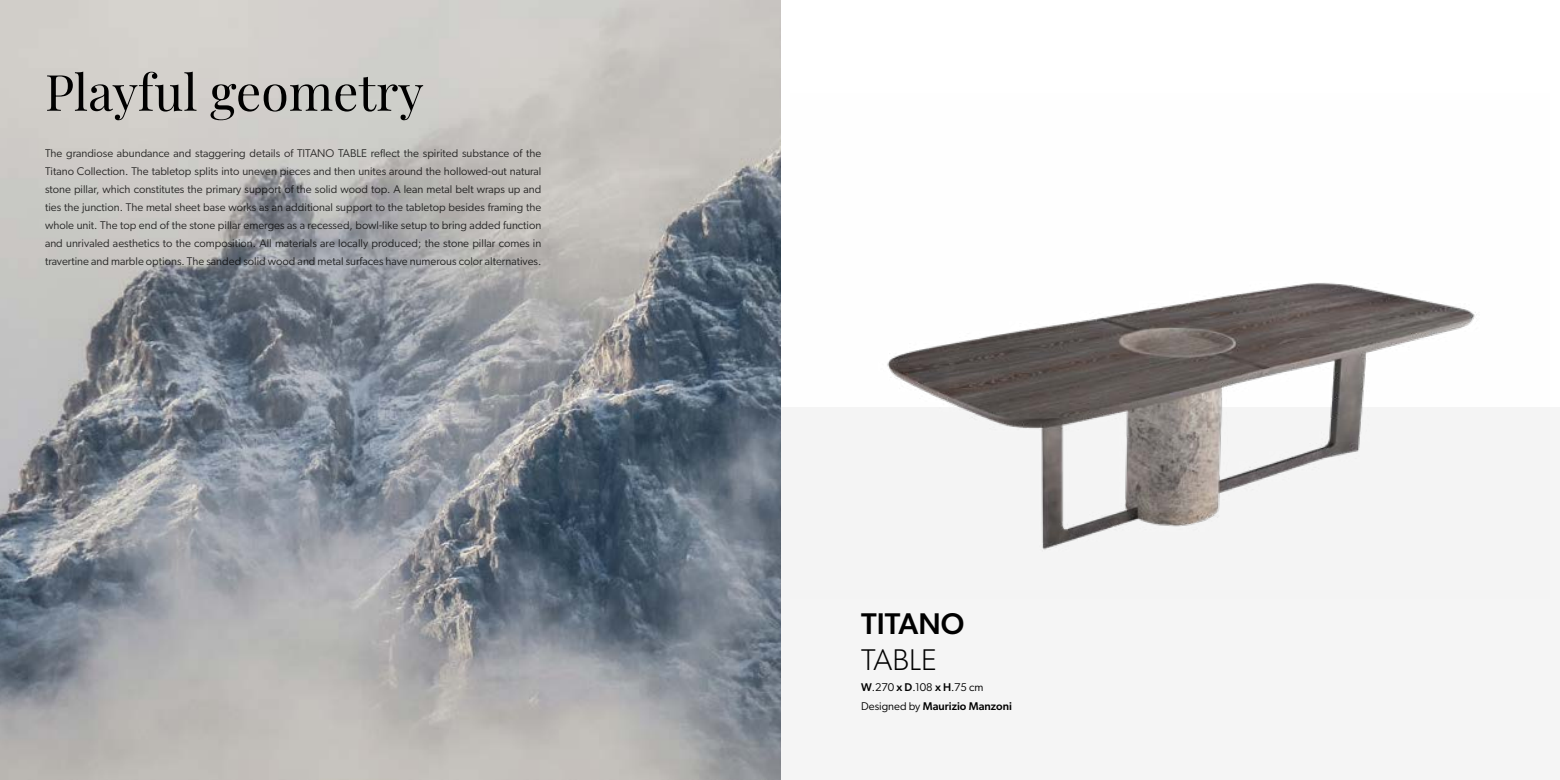
<style>
.page{position:relative;width:1560px;height:780px;background:#fff}
.page>*{position:absolute;margin:0;border:0;box-sizing:border-box;transform-origin:0 0}
.t1{font:50px "Playfair Display";color:#000}
.t2{font:500 30px "Gibson";color:#000}
.t3{font:300 30px "Gibson";color:#000}
.t4{font:11.25px/18px "Gibson";color:#000;text-align:justify}
.t5{font:500 11.25px "Gibson";color:#000}
.s1{font-weight:500}
.s2{font-weight:400}
</style>
<div class="page">
<div style="left:780px;top:407px;width:779px;height:373px;background:#f5f5f5"></div>
<img style="left:887px;top:282px;width:590px;height:268px">
<img style="left:0;top:0;width:780px;height:780px">
<h1 class="t1" style="left:45px;top:53px;width:380px">Playful geometry</h1>
<p class="t4" style="left:45px;top:144px;width:498px">The grandiose abundance and staggering details of TITANO TABLE reflect the spirited substance of the Titano Collection. The tabletop splits into uneven pieces and then unites around the hollowed-out natural stone pillar, which constitutes the primary support of the solid wood top. A lean metal belt wraps up and ties the junction. The metal sheet base works as an additional support to the tabletop besides framing the whole unit. The top end of the stone pillar emerges as a recessed, bowl-like setup to bring added function and unrivaled aesthetics to the composition. All materials are locally produced; the stone pillar comes in travertine and marble options. The sanded solid wood and metal surfaces have numerous color alternatives.</p>
<h2 class="t2" style="left:861px;top:605px;width:105px">TITANO</h2>
<h2 class="t3" style="left:861px;top:641px;width:77px">TABLE</h2>
<p class="t4" style="left:861px;top:678px;width:124px"><span class="s1">W</span>.270 <span class="s1">x D</span>.108 <span class="s1">x H</span>.75 cm</p>
<p class="t5" style="left:861px;top:699px;width:152px"><span class="s2">Designed by</span> Maurizio Manzoni</p>
</div>
